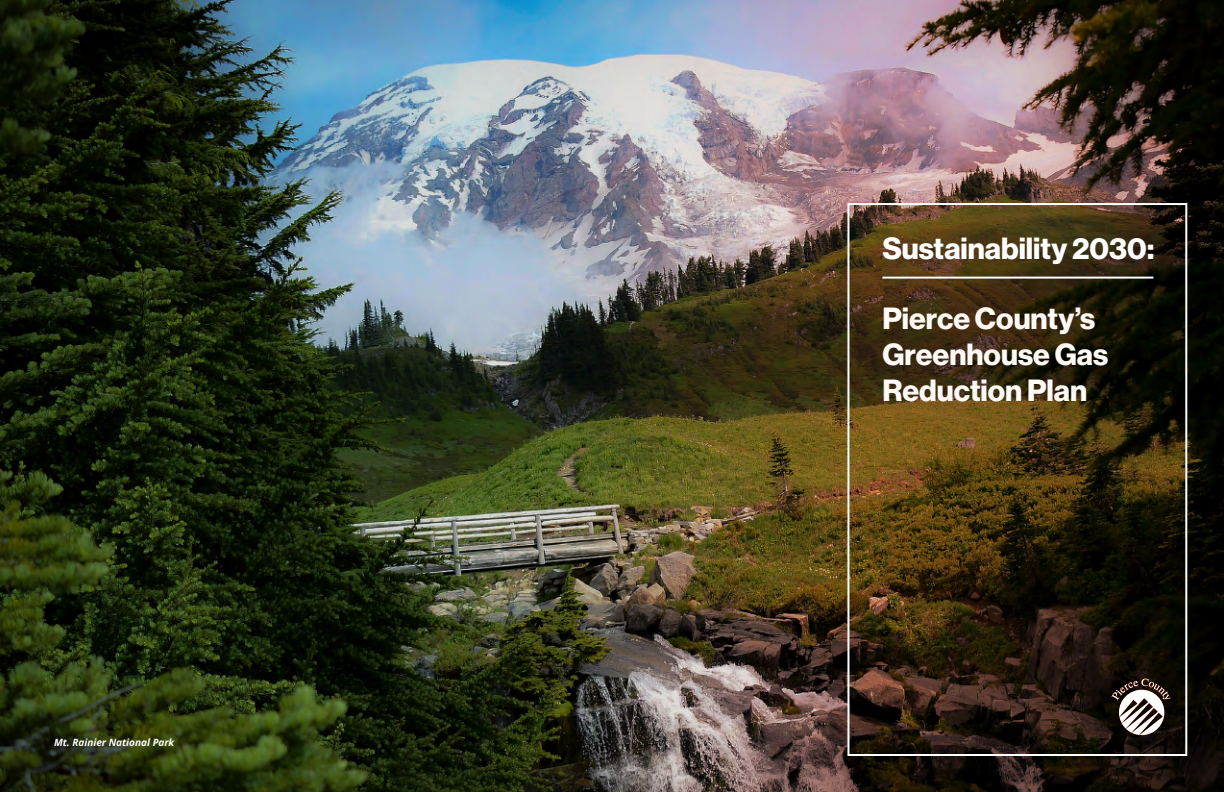
<style>
.page{position:relative;width:1224px;height:792px;background:#fff}
.page>*{position:absolute;margin:0;border:0;box-sizing:border-box;transform-origin:0 0}
.t1{font:30px/36px "N Haas Grotesk DS Pro 75 Bd";color:#fffaf6}
.t2{font:30px "N Haas Grotesk DS Pro 75 Bd";color:#fff}
.t3{font:italic 700 10px "Open Sans";color:#fff}
</style>
<div class="page">
<img style="left:646px;top:0;width:578px;height:792px">
<img style="left:0;top:0;width:646px;height:792px">
<div style="left:847px;top:203px;width:340px;height:553px;border:2px solid #fff"></div>
<hr style="left:882px;top:277px;width:271px;height:2px;background:#fff">
<p class="t3" style="left:54px;top:735px;width:122px">Mt. Rainier National Park</p>
<p class="t2" style="left:882px;top:231px;width:273px">Sustainability 2030:</p>
<p class="t1" style="left:882px;top:301px;width:227px">Pierce County’s<br>Greenhouse Gas<br>Reduction Plan</p>
</div>
